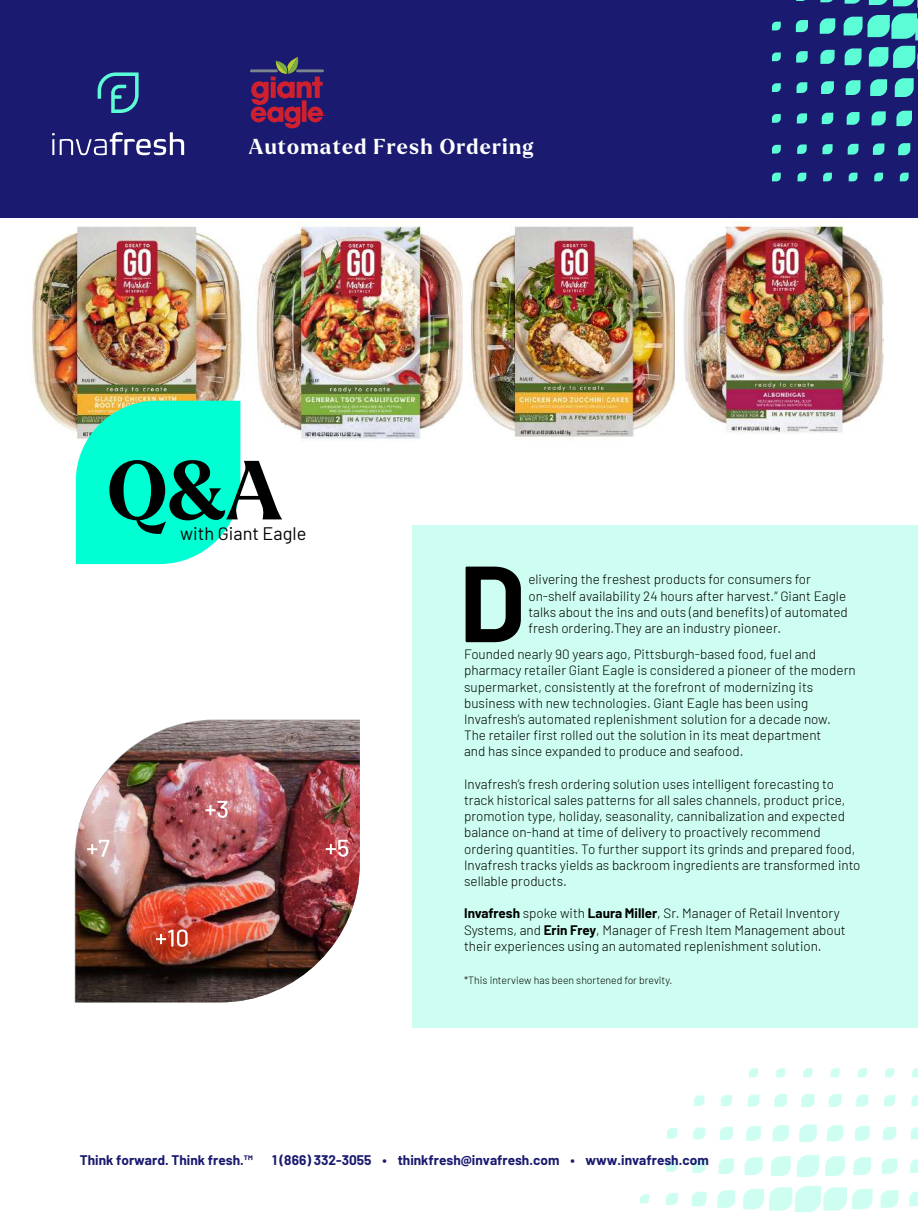
<style>
.page{position:relative;width:918px;height:1215px;background:#fff}
.page>*{position:absolute;margin:0;border:0;box-sizing:border-box;transform-origin:0 0}
.t1{font:700 81.3px "Larken";color:#000}
.t2{font:700 21px "Larken";letter-spacing:.055em;color:#fff}
.t3{font:18.15px "Barlow";color:#000}
.t4{font:700 13.65px "Barlow";color:#1a1a70}
.t5{font:300 13.5px/16.2px "Barlow";color:#000}
.t6{font:300 10.5px "Barlow";color:#000}
.s1{font-weight:700}
</style>
<div class="page">
<img style="left:32px;top:226px;width:210px;height:217px">
<img style="left:256px;top:221px;width:207px;height:220px">
<img style="left:470px;top:226px;width:205px;height:214px">
<img style="left:683px;top:221px;width:201px;height:213px">
<div style="left:0;top:0;width:918px;height:217px;background:#1a1a70"></div>
<svg style="left:772px;top:22px;width:9px;height:8px"></svg>
<svg style="left:772px;top:52px;width:9px;height:9px"></svg>
<svg style="left:772px;top:83px;width:9px;height:9px"></svg>
<svg style="left:772px;top:114px;width:9px;height:9px"></svg>
<svg style="left:772px;top:145px;width:9px;height:9px"></svg>
<svg style="left:772px;top:173px;width:9px;height:8px"></svg>
<svg style="left:796px;top:20px;width:12px;height:12px"></svg>
<svg style="left:796px;top:51px;width:12px;height:12px"></svg>
<svg style="left:797px;top:82px;width:10px;height:11px"></svg>
<svg style="left:797px;top:113px;width:10px;height:10px"></svg>
<svg style="left:797px;top:144px;width:10px;height:10px"></svg>
<svg style="left:798px;top:173px;width:8px;height:8px"></svg>
<svg style="left:820px;top:0;width:13px;height:2px"></svg>
<svg style="left:820px;top:18px;width:15px;height:16px"></svg>
<svg style="left:820px;top:50px;width:15px;height:14px"></svg>
<svg style="left:821px;top:81px;width:13px;height:13px"></svg>
<svg style="left:822px;top:113px;width:11px;height:11px"></svg>
<svg style="left:822px;top:144px;width:11px;height:10px"></svg>
<svg style="left:823px;top:173px;width:9px;height:8px"></svg>
<svg style="left:846px;top:80px;width:15px;height:15px"></svg>
<svg style="left:847px;top:112px;width:13px;height:13px"></svg>
<svg style="left:848px;top:144px;width:10px;height:11px"></svg>
<svg style="left:849px;top:173px;width:8px;height:8px"></svg>
<svg style="left:870px;top:79px;width:17px;height:17px"></svg>
<svg style="left:872px;top:111px;width:14px;height:14px"></svg>
<svg style="left:873px;top:143px;width:11px;height:12px"></svg>
<svg style="left:874px;top:173px;width:9px;height:8px"></svg>
<svg style="left:895px;top:78px;width:19px;height:19px"></svg>
<svg style="left:896px;top:111px;width:16px;height:15px"></svg>
<svg style="left:898px;top:143px;width:12px;height:12px"></svg>
<svg style="left:900px;top:173px;width:9px;height:8px"></svg>
<svg style="left:844px;top:0;width:74px;height:69px"></svg>
<svg style="left:52px;top:132px;width:132px;height:23px"></svg>
<svg style="left:98px;top:72px;width:41px;height:41px"></svg>
<div style="left:412px;top:526px;width:506px;height:502px;background:#cefef2"></div>
<img style="left:640px;top:1068px;width:278px;height:144px">
<svg style="left:466px;top:567px;width:55px;height:75px"></svg>
<svg style="left:76px;top:401px;width:164px;height:163px;background:#17fbd0"></svg>
<svg style="left:251px;top:57px;width:74px;height:71px"></svg>
<img style="left:75px;top:720px;width:285px;height:282px">
<svg style="left:326px;top:840px;width:22px;height:17px"></svg>
<svg style="left:87px;top:840px;width:22px;height:17px"></svg>
<svg style="left:156px;top:930px;width:32px;height:17px"></svg>
<svg style="left:205px;top:801px;width:23px;height:17px"></svg>
<h2 class="t2" style="left:249px;top:132px;width:286px">Automated Fresh Ordering</h2>
<h1 class="t1" style="left:107px;top:437px;width:177px">Q&amp;A</h1>
<h3 class="t3" style="left:180px;top:521px;width:128px">with Giant Eagle</h3>
<p class="t5" style="left:528px;top:571px;width:321px">elivering the freshest products for consumers for on-shelf availability 24 hours after harvest.” Giant Eagle talks about the ins and outs (and benefits) of automated fresh ordering.They are an industry pioneer.</p>
<p class="t5" style="left:464px;top:645px;width:393px">Founded nearly 90 years ago, Pittsburgh-based food, fuel and pharmacy retailer Giant Eagle is considered a pioneer of the modern supermarket, consistently at the forefront of modernizing its business with new technologies. Giant Eagle has been using Invafresh’s automated replenishment solution for a decade now.<br>The retailer first rolled out the solution in its meat department<br>and has since expanded to produce and seafood.</p>
<p class="t5" style="left:464px;top:775px;width:398px">Invafresh’s fresh ordering solution uses intelligent forecasting to track historical sales patterns for all sales channels, product price, promotion type, holiday, seasonality, cannibalization and expected balance on-hand at time of delivery to proactively recommend ordering quantities. To further support its grinds and prepared food, Invafresh tracks yields as backroom ingredients are transformed into sellable products.</p>
<p class="t5" style="left:464px;top:904px;width:383px"><span class="s1">Invafresh</span> spoke with <span class="s1">Laura Miller</span>, Sr. Manager of Retail Inventory<br>Systems, and <span class="s1">Erin Frey</span>, Manager of Fresh Item Management about their experiences using an automated replenishment solution.</p>
<p class="t6" style="left:464px;top:973px;width:210px">*This interview has been shortened for brevity.</p>
<p class="t4" style="left:80px;top:1150px;width:175px">Think forward. Think fresh.™</p>
<p class="t4" style="left:272px;top:1150px;width:438px">1 (866) 332-3055 • thinkfresh@invafresh.com • www.invafresh.com</p>
</div>
